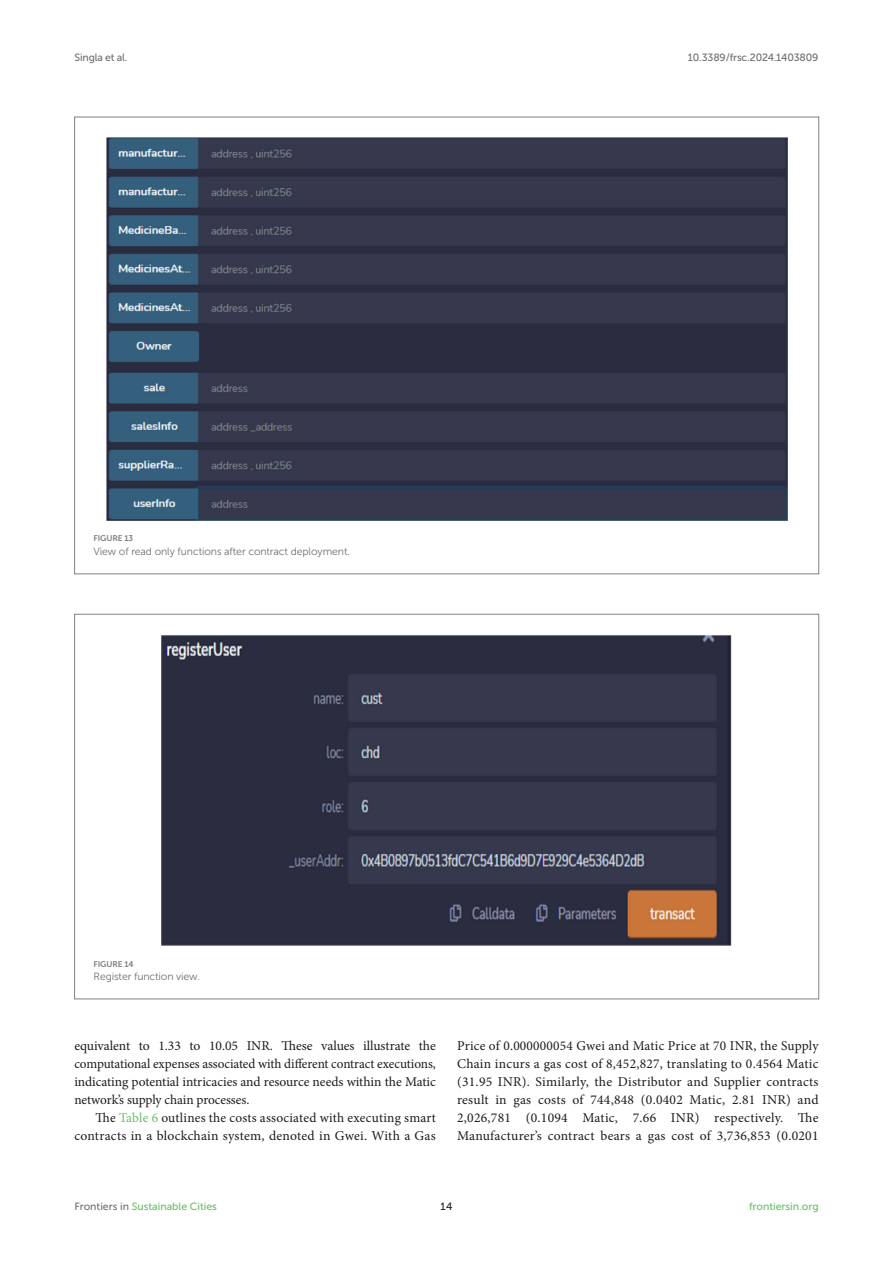
<style>
.page{position:relative;width:893px;height:1263px;background:#fff}
.page>*{position:absolute;margin:0;border:0;box-sizing:border-box;transform-origin:0 0}
.TEXT{font:13.5px/18px "Minion Pro";letter-spacing:.015em;color:#1b1c1b;text-align:justify}
.FIG_LEG{font:10.5px "Museo Sans 300";letter-spacing:-.01em;color:#706f70}
.t1{font:10.5px "Museo Sans 500";color:#65c161}
.t2{font:10.5px "Museo Sans 500";letter-spacing:-.015em;color:#706f70}
.t3{font:10.5px "Museo Sans 500";color:#1b1c1b}
.FIG_HD{font:8.25px "Museo Sans 700";letter-spacing:-.01em;color:#7e7f7f}
.s1{color:#65c161}
.s2{color:#706f70}
</style>
<div class="page">
<img style="left:161px;top:635px;width:571px;height:311px">
<img style="left:106px;top:137px;width:682px;height:384px">
<p class="t2" style="left:74px;top:51px;width:55px">Singla et al.</p>
<p class="t2" style="left:688px;top:51px;width:132px">10.3389/frsc.2024.1403809</p>
<p class="FIG_HD" style="left:94px;top:534px;width:41px">FIGURE 13</p>
<p class="FIG_LEG" style="left:94px;top:546px;width:258px">View of read only functions after contract deployment.</p>
<p class="FIG_HD" style="left:94px;top:959px;width:41px">FIGURE 14</p>
<p class="FIG_LEG" style="left:94px;top:971px;width:108px">Register function view.</p>
<p class="TEXT" style="left:74px;top:1037px;width:363px">equivalent to 1.33 to 10.05 INR. These values illustrate the computational expenses associated with different contract executions, indicating potential intricacies and resource needs within the Matic network’s supply chain processes.</p>
<p class="TEXT" style="left:74px;top:1109px;width:363px;text-align:right">The <span class="s1">Table 6</span> outlines the costs associated with executing smart contracts in a blockchain system, denoted in Gwei. With a Gas</p>
<p class="TEXT" style="left:457px;top:1037px;width:363px">Price of 0.000000054 Gwei and Matic Price at 70 INR, the Supply Chain incurs a gas cost of 8,452,827, translating to 0.4564 Matic (31.95 INR). Similarly, the Distributor and Supplier contracts result in gas costs of 744,848 (0.0402 Matic, 2.81 INR) and 2,026,781 (0.1094 Matic, 7.66 INR) respectively. The Manufacturer’s contract bears a gas cost of 3,736,853 (0.0201</p>
<p class="t1" style="left:74px;top:1200px;width:144px"><span class="s2">Frontiers in</span> Sustainable Cities</p>
<p class="t3" style="left:441px;top:1200px;width:13px">14</p>
<p class="t1" style="left:749px;top:1200px;width:71px">frontiersin.org</p>
</div>
